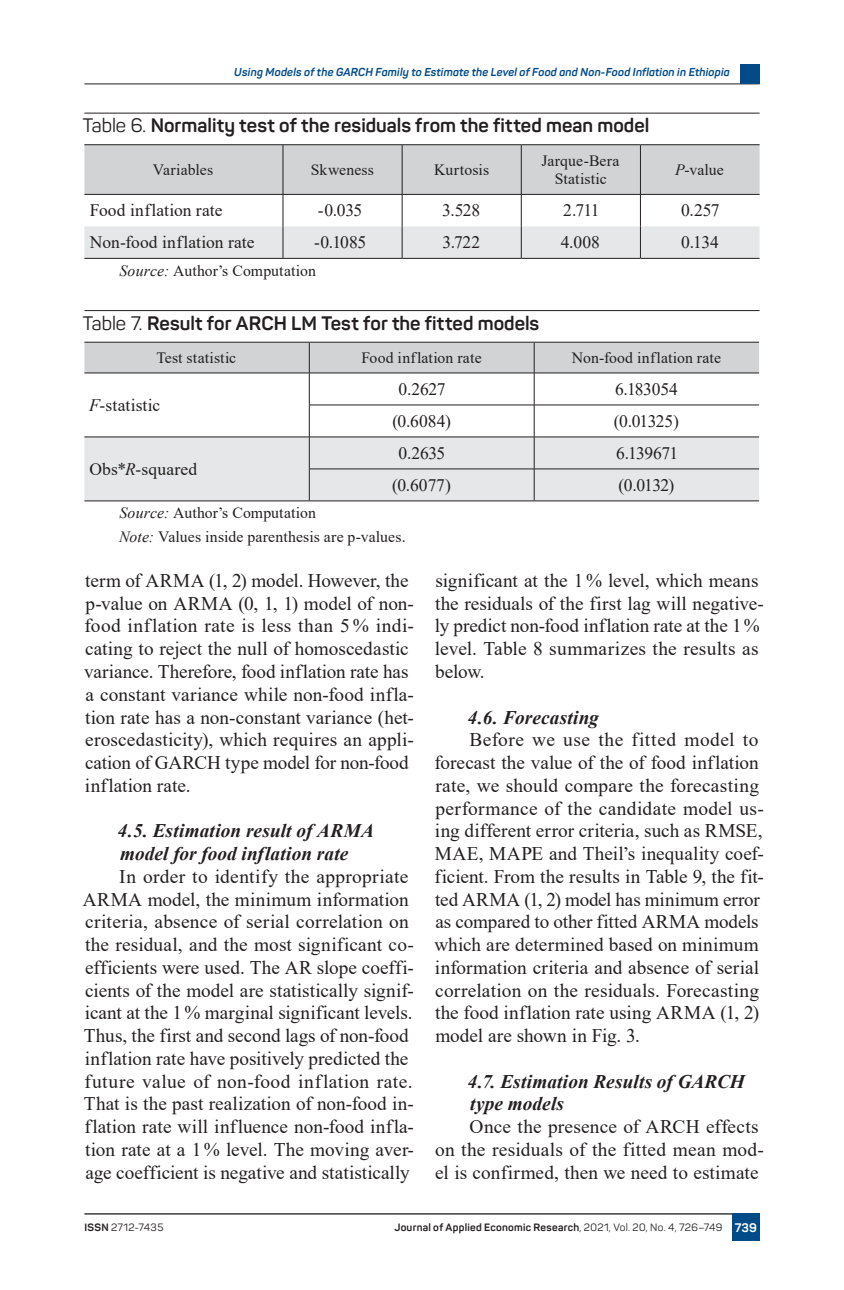
<style>
.page{position:relative;width:844px;height:1290px;background:#fff}
.page>*{position:absolute;margin:0;border:0;box-sizing:border-box;transform-origin:0 0}
.t1{font:19.25px/22.8px "Times New Roman";letter-spacing:.005em;color:#231f20}
.t2{font:italic 700 19.25px/22.8px "Times New Roman";letter-spacing:.005em;color:#231f20}
.t3{font:700 19.25px "Panton";letter-spacing:.005em;color:#231f20}
.t4{font:17.5px "Times New Roman";color:#231f20}
.t5{font:15.75px/18.9px "Times New Roman";letter-spacing:.005em;color:#231f20;text-align:center}
.t6{font:700 12.25px "Panton";color:#fff}
.t7{font:italic 700 11.38px "Panton";letter-spacing:.015em;color:#004b88}
.t8{font:700 10.5px "Panton";letter-spacing:.025em;color:#231f20}
.t9{font:10.5px "Panton";letter-spacing:.035em;color:#231f20}
.s1{font-weight:400}
.s2{font-style:italic}
.s3{font-weight:700}
</style>
<div class="page">
<hr style="left:84px;top:113px;width:675px;height:1px;background:#231f20">
<div style="left:84px;top:145px;width:675px;height:49px;background:#d1d3d4"></div>
<div style="left:84px;top:226px;width:675px;height:32px;background:#e6e7e8"></div>
<hr style="left:84px;top:144px;width:199px;height:1px;background:#231f20">
<hr style="left:283px;top:144px;width:119px;height:1px;background:#231f20">
<hr style="left:402px;top:144px;width:119px;height:1px;background:#231f20">
<hr style="left:521px;top:144px;width:119px;height:1px;background:#231f20">
<hr style="left:640px;top:144px;width:119px;height:1px;background:#231f20">
<hr style="left:282px;top:145px;width:1px;height:49px;background:#231f20">
<hr style="left:402px;top:145px;width:1px;height:49px;background:#231f20">
<hr style="left:521px;top:145px;width:1px;height:49px;background:#231f20">
<hr style="left:640px;top:145px;width:1px;height:49px;background:#231f20">
<hr style="left:282px;top:195px;width:1px;height:31px;background:#231f20">
<hr style="left:402px;top:195px;width:1px;height:31px;background:#231f20">
<hr style="left:521px;top:195px;width:1px;height:31px;background:#231f20">
<hr style="left:640px;top:195px;width:1px;height:31px;background:#231f20">
<hr style="left:282px;top:226px;width:1px;height:32px;background:#231f20">
<hr style="left:402px;top:226px;width:1px;height:32px;background:#231f20">
<hr style="left:521px;top:226px;width:1px;height:32px;background:#231f20">
<hr style="left:640px;top:226px;width:1px;height:32px;background:#231f20">
<hr style="left:84px;top:194px;width:199px;height:1px;background:#231f20">
<hr style="left:283px;top:194px;width:119px;height:1px;background:#231f20">
<hr style="left:402px;top:194px;width:119px;height:1px;background:#231f20">
<hr style="left:521px;top:194px;width:119px;height:1px;background:#231f20">
<hr style="left:640px;top:194px;width:119px;height:1px;background:#231f20">
<hr style="left:84px;top:258px;width:199px;height:1px;background:#231f20">
<hr style="left:283px;top:258px;width:119px;height:1px;background:#231f20">
<hr style="left:402px;top:258px;width:119px;height:1px;background:#231f20">
<hr style="left:521px;top:258px;width:119px;height:1px;background:#231f20">
<hr style="left:640px;top:258px;width:119px;height:1px;background:#231f20">
<hr style="left:84px;top:310px;width:675px;height:1px;background:#231f20">
<div style="left:84px;top:343px;width:674px;height:30px;background:#d1d3d4"></div>
<div style="left:84px;top:438px;width:674px;height:62px;background:#e6e7e8"></div>
<hr style="left:84px;top:342px;width:225px;height:1px;background:#231f20">
<hr style="left:309px;top:342px;width:225px;height:1px;background:#231f20">
<hr style="left:534px;top:342px;width:224px;height:1px;background:#231f20">
<hr style="left:84px;top:500px;width:225px;height:1px;background:#231f20">
<hr style="left:309px;top:500px;width:225px;height:1px;background:#231f20">
<hr style="left:534px;top:500px;width:224px;height:1px;background:#231f20">
<hr style="left:309px;top:343px;width:1px;height:30px;background:#231f20">
<hr style="left:533px;top:343px;width:1px;height:30px;background:#231f20">
<hr style="left:84px;top:373px;width:225px;height:1px;background:#231f20">
<hr style="left:309px;top:373px;width:225px;height:1px;background:#231f20">
<hr style="left:534px;top:373px;width:224px;height:1px;background:#231f20">
<hr style="left:309px;top:373px;width:1px;height:32px;background:#231f20">
<hr style="left:533px;top:373px;width:1px;height:32px;background:#231f20">
<hr style="left:309px;top:405px;width:225px;height:1px;background:#231f20">
<hr style="left:309px;top:405px;width:1px;height:32px;background:#231f20">
<hr style="left:534px;top:405px;width:224px;height:1px;background:#231f20">
<hr style="left:533px;top:405px;width:1px;height:32px;background:#231f20">
<hr style="left:84px;top:437px;width:225px;height:1px;background:#231f20">
<hr style="left:309px;top:437px;width:225px;height:1px;background:#231f20">
<hr style="left:309px;top:437px;width:1px;height:32px;background:#231f20">
<hr style="left:534px;top:437px;width:224px;height:1px;background:#231f20">
<hr style="left:533px;top:437px;width:1px;height:32px;background:#231f20">
<hr style="left:309px;top:469px;width:225px;height:1px;background:#231f20">
<hr style="left:309px;top:469px;width:1px;height:31px;background:#231f20">
<hr style="left:534px;top:469px;width:224px;height:1px;background:#231f20">
<hr style="left:533px;top:469px;width:1px;height:31px;background:#231f20">
<hr style="left:84px;top:83px;width:675px;height:1px;background:#231f20">
<hr style="left:84px;top:1213px;width:675px;height:1px;background:#231f20">
<div style="left:739px;top:64px;width:20px;height:20px;background:#004b88"></div>
<div style="left:732px;top:1213px;width:27px;height:28px;background:#004b88"></div>
<p class="t7" style="left:234px;top:65px;width:497px">Using Models of the GARCH Family to Estimate the Level of Food and Non-Food Inflation in Ethiopia</p>
<p class="t3" style="left:83px;top:114px;width:567px"><span class="s1">Table 6.</span> Normality test of the residuals from the fitted mean model</p>
<p class="t5" style="left:153px;top:160px;width:62px">Variables</p>
<p class="t5" style="left:311px;top:160px;width:65px">Skweness</p>
<p class="t5" style="left:434px;top:160px;width:56px">Kurtosis</p>
<p class="t5" style="left:541px;top:150px;width:79px">Jarque-Bera<br>Statistic</p>
<p class="t5" style="left:674px;top:160px;width:50px"><span class="s2">P</span>-value</p>
<p class="t4" style="left:90px;top:198px;width:134px">Food inflation rate</p>
<p class="t4" style="left:318px;top:198px;width:46px">-0.035</p>
<p class="t4" style="left:442px;top:198px;width:40px">3.528</p>
<p class="t4" style="left:563px;top:198px;width:38px">2.711</p>
<p class="t4" style="left:681px;top:198px;width:40px">0.257</p>
<p class="t4" style="left:90px;top:230px;width:166px">Non-food inflation rate</p>
<p class="t4" style="left:314px;top:230px;width:54px">-0.1085</p>
<p class="t4" style="left:442px;top:230px;width:39px">3.722</p>
<p class="t4" style="left:560px;top:230px;width:41px">4.008</p>
<p class="t4" style="left:681px;top:230px;width:39px">0.134</p>
<p class="t5" style="left:119px;top:260px;width:198px"><span class="s2">Source:</span> Author’s Computation</p>
<p class="t3" style="left:83px;top:311px;width:458px"><span class="s1">Table 7.</span> Result for ARCH LM Test for the fitted models</p>
<p class="t5" style="left:156px;top:348px;width:81px">Test statistic</p>
<p class="t5" style="left:361px;top:348px;width:122px">Food inflation rate</p>
<p class="t5" style="left:571px;top:348px;width:151px">Non-food inflation rate</p>
<p class="t4" style="left:89px;top:393px;width:73px"><span class="s2">F</span>-statistic</p>
<p class="t4" style="left:398px;top:377px;width:49px">0.2627</p>
<p class="t4" style="left:615px;top:377px;width:64px">6.183054</p>
<p class="t4" style="left:392px;top:409px;width:60px">(0.6084)</p>
<p class="t4" style="left:613px;top:409px;width:67px">(0.01325)</p>
<p class="t4" style="left:398px;top:441px;width:48px">0.2635</p>
<p class="t4" style="left:616px;top:441px;width:64px">6.139671</p>
<p class="t4" style="left:392px;top:473px;width:60px">(0.6077)</p>
<p class="t4" style="left:618px;top:473px;width:57px">(0.0132)</p>
<p class="t5" style="left:119px;top:500px;width:288px;line-height:23.8px;text-align:left"><span class="s2">Source:</span> Author’s Computation<br><span class="s2">Note:</span> Values inside parenthesis are p-values.</p>
<p class="t4" style="left:90px;top:457px;width:109px">Obs*<span class="s2">R</span>-squared</p>
<p class="t1" style="left:84px;top:568px;width:331px">term of ARMA (1, 2) model. However, the p-value on ARMA (0, 1, 1) model of non&shy;food inflation rate is less than 5 % indi&shy;cating to reject the null of homoscedastic variance. Therefore, food inflation rate has a constant variance while non-food infla&shy;tion rate has a non-constant variance (het&shy;eroscedasticity), which requires an appli&shy;cation of GARCH type model for non-food inflation rate.</p>
<p class="t2" style="left:118px;top:819px;width:257px">4.5. Estimation result of ARMA model for food inflation rate</p>
<p class="t1" style="left:83px;top:864px;width:333px;text-indent:37px">In order to identify the appropriate ARMA model, the minimum information criteria, absence of serial correlation on the residual, and the most significant co&shy;efficients were used. The AR slope coeffi&shy;cients of the model are statistically signif&shy;icant at the 1% marginal significant levels.<br>Thus, the first and second lags of non-food inflation rate have positively predicted the future value of non-food inflation rate.<br>That is the past realization of non-food in&shy;flation rate will influence non-food infla&shy;tion rate at a 1% level. The moving aver&shy;age coefficient is negative and statistically</p>
<p class="t1" style="left:434px;top:568px;width:331px">significant at the 1% level, which means the residuals of the first lag will negative&shy;ly predict non-food inflation rate at the 1% level. Table 8 summarizes the results as below.</p>
<p class="t2" style="left:467px;top:705px;width:132px">4.6. Forecasting</p>
<p class="t1" style="left:434px;top:728px;width:331px;text-indent:35px">Before we use the fitted model to forecast the value of the of food inflation rate, we should compare the forecasting performance of the candidate model us&shy;ing different error criteria, such as RMSE, MAE, MAPE and Theil’s inequality coef&shy;ficient. From the results in Table 9, the fit&shy;ted ARMA (1, 2) model has minimum error as compared to other fitted ARMA models which are determined based on minimum information criteria and absence of serial correlation on the residuals. Forecasting the food inflation rate using ARMA (1, 2) model are shown in Fig. 3.</p>
<p class="t2" style="left:467px;top:1069px;width:278px">4.7. Estimation Results of GARCH type models</p>
<p class="t1" style="left:435px;top:1114px;width:330px;text-indent:34px">Once the presence of ARCH effects on the residuals of the fitted mean mod&shy;el is confirmed, then we need to estimate</p>
<p class="t9" style="left:84px;top:1221px;width:81px"><span class="s3">ISSN</span> 2712-7435</p>
<p class="t8" style="left:394px;top:1221px;width:329px">Journal of Applied Economic Research<span class="s1">, 2021, Vol. 20, No. 4, 726–749</span></p>
<p class="t6" style="left:734px;top:1220px;width:23px">739</p>
</div>
